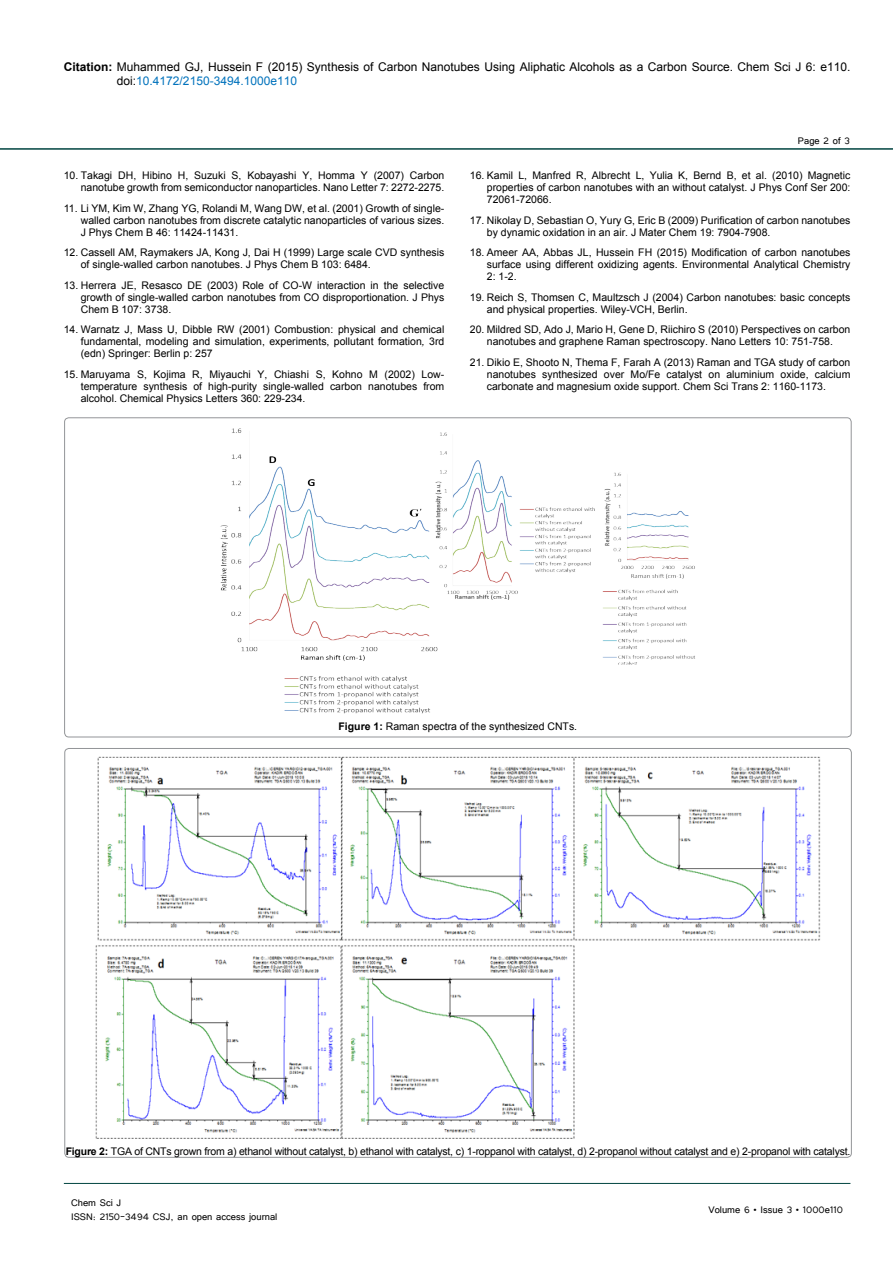
<style>
.page{position:relative;width:893px;height:1263px;background:#fff}
.page>*{position:absolute;margin:0;border:0;box-sizing:border-box;transform-origin:0 0}
.t1{font:12px/14.4px "Arial";color:#000}
.t2{font:12px/14.4px "Tunga";color:#000}
.t3{font:10.5px/12px "Arial";color:#000;text-align:justify}
.t4{font:10.5px "Arial";letter-spacing:-.02em;color:#000}
.s1{font-weight:700}
.s2{color:#0072bc}
.s3{font-style:italic}
</style>
<div class="page">
<hr style="left:0;top:148px;width:893px;height:2px;background:#004440">
<hr style="left:64px;top:1183px;width:786px;height:1px;background:#004440">
<img style="left:220px;top:428px;width:475px;height:286px">
<img style="left:95px;top:756px;width:726px;height:383px">
<p class="t1" style="left:117px;top:60px;width:735px;text-indent:-53px"><span class="s1">Citation:</span> Muhammed GJ, Hussein F (2015) Synthesis of Carbon Nanotubes Using Aliphatic Alcohols as a Carbon Source. Chem Sci J 6: e110. doi:<span class="s2">10.4172/2150-3494.1000e110</span></p>
<p class="t3" style="left:64px;top:170px;width:382px;text-align:right">10. Takagi DH, Hibino H, Suzuki S, Kobayashi Y, Homma Y (2007) Carbon nanotube growth from semiconductor nanoparticles. Nano Letter 7: 2272-2275.</p>
<p class="t3" style="left:81px;top:202px;width:365px;text-indent:-17px">11. Li YM, Kim W, Zhang YG, Rolandi M, Wang DW, et al. (2001) Growth of single&shy;walled carbon nanotubes from discrete catalytic nanoparticles of various sizes.<br>J Phys Chem B 46: 11424-11431.</p>
<p class="t3" style="left:81px;top:247px;width:365px;text-indent:-17px">12. Cassell AM, Raymakers JA, Kong J, Dai H (1999) Large scale CVD synthesis of single-walled carbon nanotubes. J Phys Chem B 103: 6484.</p>
<p class="t3" style="left:81px;top:279px;width:365px;text-indent:-17px">13. Herrera JE, Resasco DE (2003) Role of CO-W interaction in the selective growth of single-walled carbon nanotubes from CO disproportionation. J Phys Chem B 107: 3738.</p>
<p class="t3" style="left:81px;top:324px;width:365px;text-indent:-17px">14. Warnatz J, Mass U, Dibble RW (2001) Combustion: physical and chemical fundamental, modeling and simulation, experiments, pollutant formation<span class="s3">,</span> 3rd (edn) Springer: Berlin p: 257</p>
<p class="t3" style="left:81px;top:368px;width:365px;text-indent:-17px">15. Maruyama S, Kojima R, Miyauchi Y, Chiashi S, Kohno M (2002) Low&shy;temperature synthesis of high-purity single-walled carbon nanotubes from alcohol. Chemical Physics Letters 360: 229-234.</p>
<p class="t2" style="left:798px;top:133px;width:54px">Page 2 of 3</p>
<p class="t3" style="left:487px;top:170px;width:365px;text-indent:-17px">16. Kamil L, Manfred R, Albrecht L, Yulia K, Bernd B, et al. (2010) Magnetic properties of carbon nanotubes with an without catalyst. J Phys Conf Ser 200:<br>72061-72066.</p>
<p class="t3" style="left:487px;top:214px;width:365px;text-indent:-17px">17. Nikolay D, Sebastian O, Yury G, Eric B (2009) Purification of carbon nanotubes by dynamic oxidation in an air. J Mater Chem 19: 7904-7908.</p>
<p class="t3" style="left:487px;top:247px;width:365px;text-indent:-17px">18. Ameer AA, Abbas JL, Hussein FH (2015) Modification of carbon nanotubes surface using different oxidizing agents. Environmental Analytical Chemistry 2: 1-2.</p>
<p class="t3" style="left:487px;top:291px;width:365px;text-indent:-17px">19. Reich S, Thomsen C, Maultzsch J (2004) Carbon nanotubes: basic concepts and physical properties. Wiley-VCH, Berlin.</p>
<p class="t3" style="left:470px;top:324px;width:382px;text-align:center">20. Mildred SD, Ado J, Mario H, Gene D, Riichiro S (2010) Perspectives on carbon nanotubes and graphene Raman spectroscopy. Nano Letters 10: 751-758.</p>
<p class="t3" style="left:487px;top:356px;width:365px;text-indent:-17px">21. Dikio E, Shooto N, Thema F, Farah A (2013) Raman and TGA study of carbon nanotubes synthesized over Mo/Fe catalyst on aluminium oxide, calcium carbonate and magnesium oxide support. Chem Sci Trans 2: 1160-1173.</p>
<p class="t3" style="left:339px;top:721px;width:240px"><span class="s1">Figure 1:</span> Raman spectra of the synthesized CNTs.</p>
<p class="t4" style="left:66px;top:1145px;width:786px"><span class="s1">Figure 2:</span> TGA of CNTs grown from a) ethanol without catalyst, b) ethanol with catalyst, c) 1-roppanol with catalyst, d) 2-propanol without catalyst and e) 2-propanol with catalyst.</p>
<p class="t2" style="left:71px;top:1195px;width:208px">Chem Sci J<br>ISSN: 2150-3494 CSJ, an open access journal</p>
<p class="t2" style="left:708px;top:1202px;width:136px">Volume 6 • Issue 3 • 1000e110</p>
</div>
